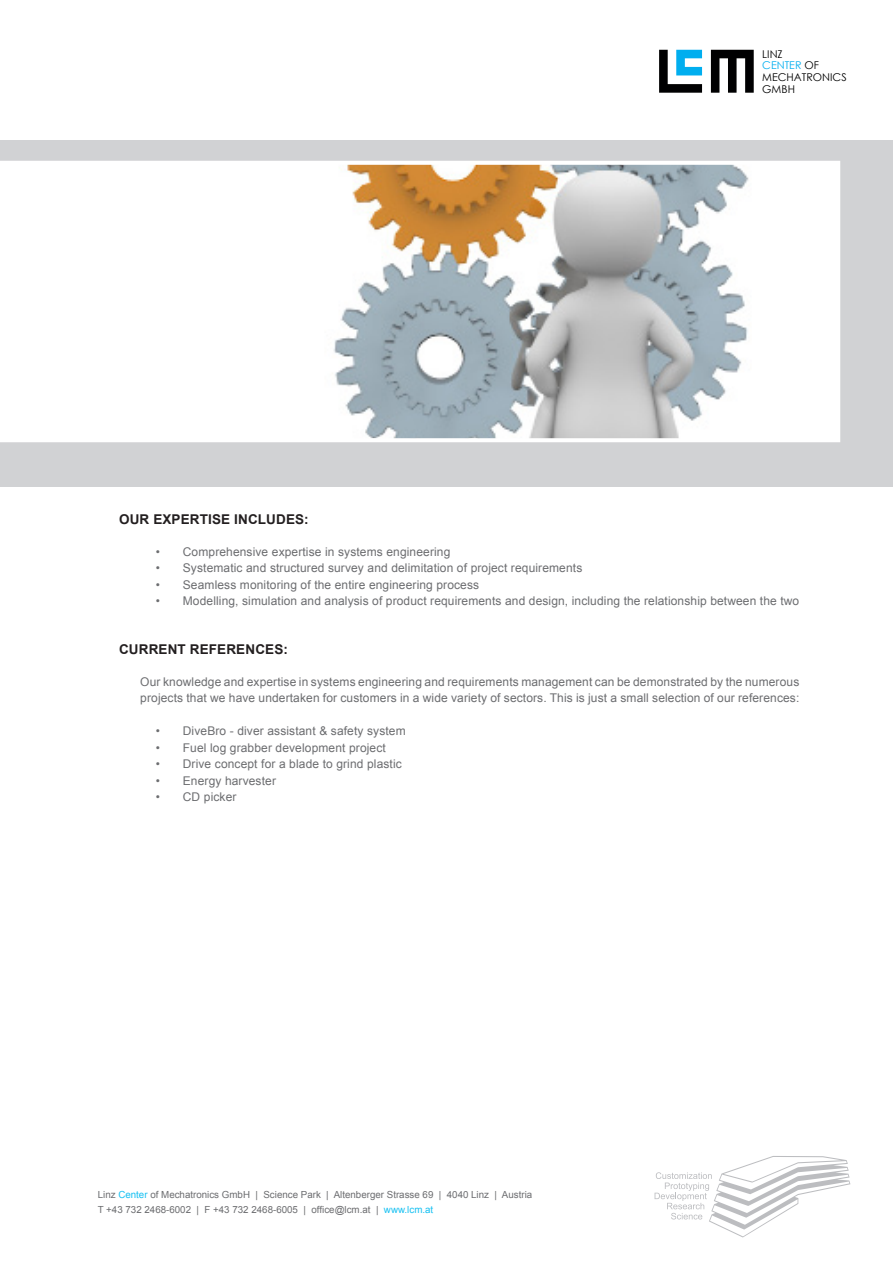
<style>
.page{position:relative;width:893px;height:1263px;background:#fff}
.page>*{position:absolute;margin:0;border:0;box-sizing:border-box;transform-origin:0 0}
.subhead{font:700 13.5px "Arial";letter-spacing:.01em;color:#231f20}
.fliesstext{font:12px/16.5px "Arial";letter-spacing:.01em;color:#6c6d70}
.t1{font:10.65px/11.9px "Century Gothic";color:#000001}
.fusszeile{font:9.75px "Arial";color:#6c6d70}
.s1{color:#00aeef}
.s2{color:#15c0f2}
</style>
<div class="page">
<div style="left:0;top:140px;width:893px;height:347px;background:#d1d2d4"></div>
<svg style="left:659px;top:50px;width:43px;height:43px"></svg>
<svg style="left:711px;top:50px;width:43px;height:43px"></svg>
<svg style="left:0;top:161px;width:840px;height:281px;background:#e0dfdd"></svg>
<svg style="left:655px;top:1156px;width:195px;height:81px"></svg>
<p class="t1" style="left:762px;top:48px;width:86px">LINZ<br><span class="s1">CENTER</span> OF<br>MECHATRONICS<br>GMBH</p>
<p class="subhead" style="left:119px;top:511px;width:191px">OUR EXPERTISE INCLUDES:</p>
<p class="fliesstext" style="left:156px;top:543px;width:296px">• Comprehensive expertise in systems engineering</p>
<p class="fliesstext" style="left:156px;top:560px;width:428px">• Systematic and structured survey and delimitation of project requirements</p>
<p class="fliesstext" style="left:156px;top:576px;width:325px">• Seamless monitoring of the entire engineering process</p>
<p class="fliesstext" style="left:156px;top:593px;width:645px">• Modelling, simulation and analysis of product requirements and design, including the relationship between the two</p>
<p class="subhead" style="left:119px;top:640px;width:170px">CURRENT REFERENCES:</p>
<p class="fliesstext" style="left:140px;top:673px;width:660px">Our knowledge and expertise in systems engineering and requirements management can be demonstrated by the numerous projects that we have undertaken for customers in a wide variety of sectors. This is just a small selection of our references:</p>
<p class="fliesstext" style="left:156px;top:723px;width:251px">• DiveBro - diver assistant &amp; safety system</p>
<p class="fliesstext" style="left:156px;top:739px;width:231px">• Fuel log grabber development project</p>
<p class="fliesstext" style="left:156px;top:756px;width:248px">• Drive concept for a blade to grind plastic</p>
<p class="fliesstext" style="left:156px;top:772px;width:122px">• Energy harvester</p>
<p class="fliesstext" style="left:156px;top:789px;width:82px">• CD picker</p>
<p class="fusszeile" style="left:98px;top:1188px;width:436px">Linz <span class="s2">Center</span> of Mechatronics GmbH | Science Park | Altenberger Strasse 69 | 4040 Linz | Austria</p>
<p class="fusszeile" style="left:98px;top:1203px;width:337px">T +43 732 2468-6002 | F +43 732 2468-6005 | office@lcm.at | <span class="s2">www.lcm.at</span></p>
</div>
